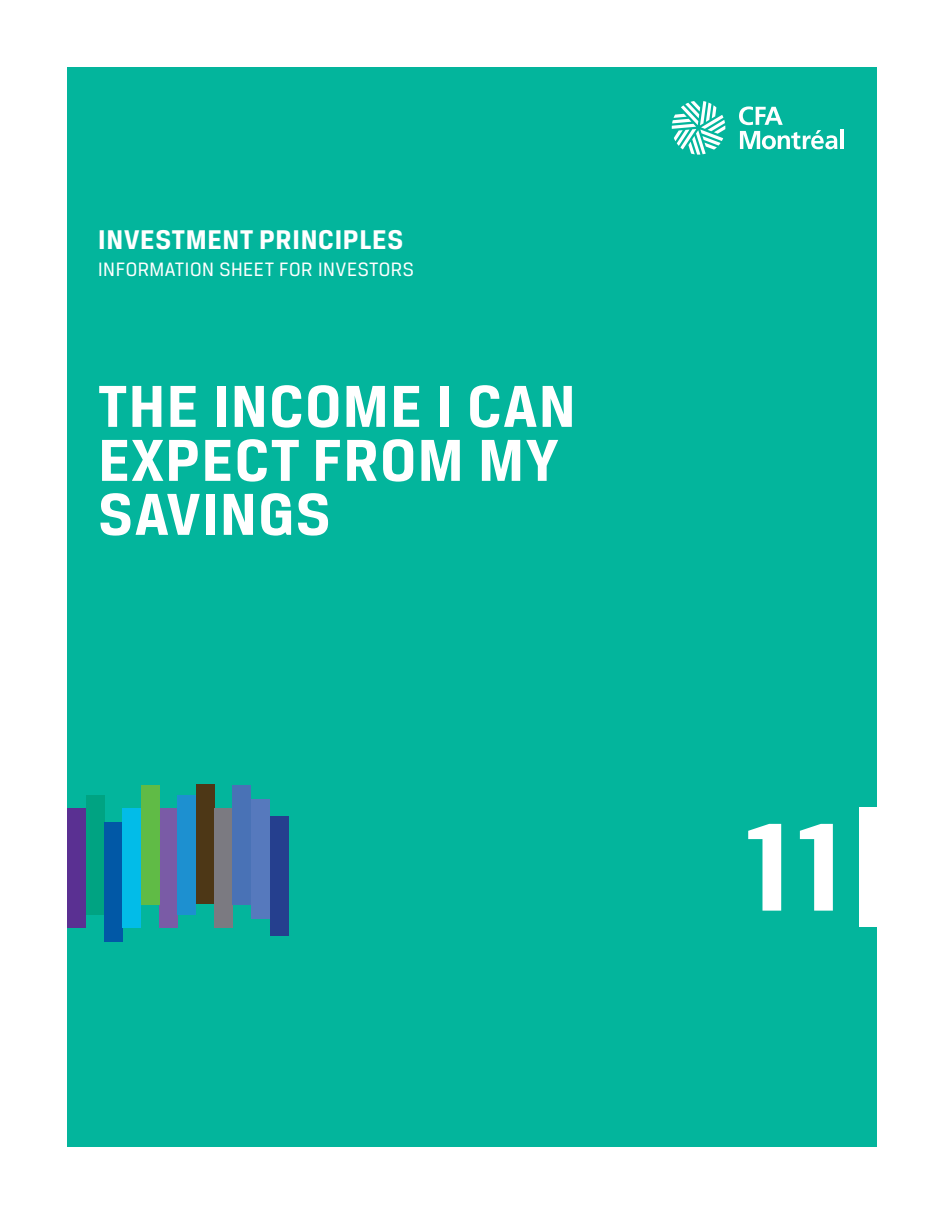
<style>
.page{position:relative;width:945px;height:1215px;background:#fff}
.page>*{position:absolute;margin:0;border:0;box-sizing:border-box;transform-origin:0 0}
.t1{font:700 133.5px "Breuer Text";color:#fff}
.t2{font:700 63px/54px "Breuer Text";letter-spacing:.025em;color:#fff}
.t3{font:700 28.8px "Breuer Text";letter-spacing:.025em;color:#fff}
.t4{font:20.7px "Breuer Text";letter-spacing:.025em;color:#fff}
</style>
<div class="page">
<div style="left:68px;top:68px;width:810px;height:1080px;background:#03b59c"></div>
<div style="left:859px;top:807px;width:36px;height:120px;background:#fff"></div>
<hr style="left:840px;top:130px;width:4px;height:19px;background:#fff">
<svg style="left:672px;top:101px;width:53px;height:54px"></svg>
<svg style="left:739px;top:106px;width:98px;height:43px"></svg>
<div style="left:68px;top:808px;width:18px;height:120px;background:#5a3092"></div>
<div style="left:159px;top:808px;width:19px;height:120px;background:#7a5ba6"></div>
<div style="left:86px;top:795px;width:18px;height:120px;background:#00a382"></div>
<div style="left:178px;top:795px;width:18px;height:120px;background:#1d90d0"></div>
<div style="left:104px;top:822px;width:19px;height:120px;background:#0158a6"></div>
<div style="left:196px;top:784px;width:18px;height:120px;background:#4d3716"></div>
<div style="left:123px;top:808px;width:18px;height:120px;background:#02bce8"></div>
<div style="left:251px;top:799px;width:18px;height:120px;background:#5679bd"></div>
<div style="left:270px;top:816px;width:18px;height:120px;background:#253f8e"></div>
<div style="left:214px;top:808px;width:19px;height:120px;background:#7b7a81"></div>
<div style="left:141px;top:785px;width:18px;height:120px;background:#60bb46"></div>
<div style="left:233px;top:785px;width:18px;height:120px;background:#4972b6"></div>
<p class="t3" style="left:98px;top:224px;width:307px">INVESTMENT PRINCIPLES</p>
<p class="t4" style="left:98px;top:258px;width:317px">INFORMATION SHEET FOR INVESTORS</p>
<p class="t2" style="left:98px;top:379px;width:479px">THE INCOME I CAN<br>EXPECT FROM MY<br>SAVINGS</p>
<h1 class="t1" style="left:742px;top:794px;width:105px">11</h1>
</div>
